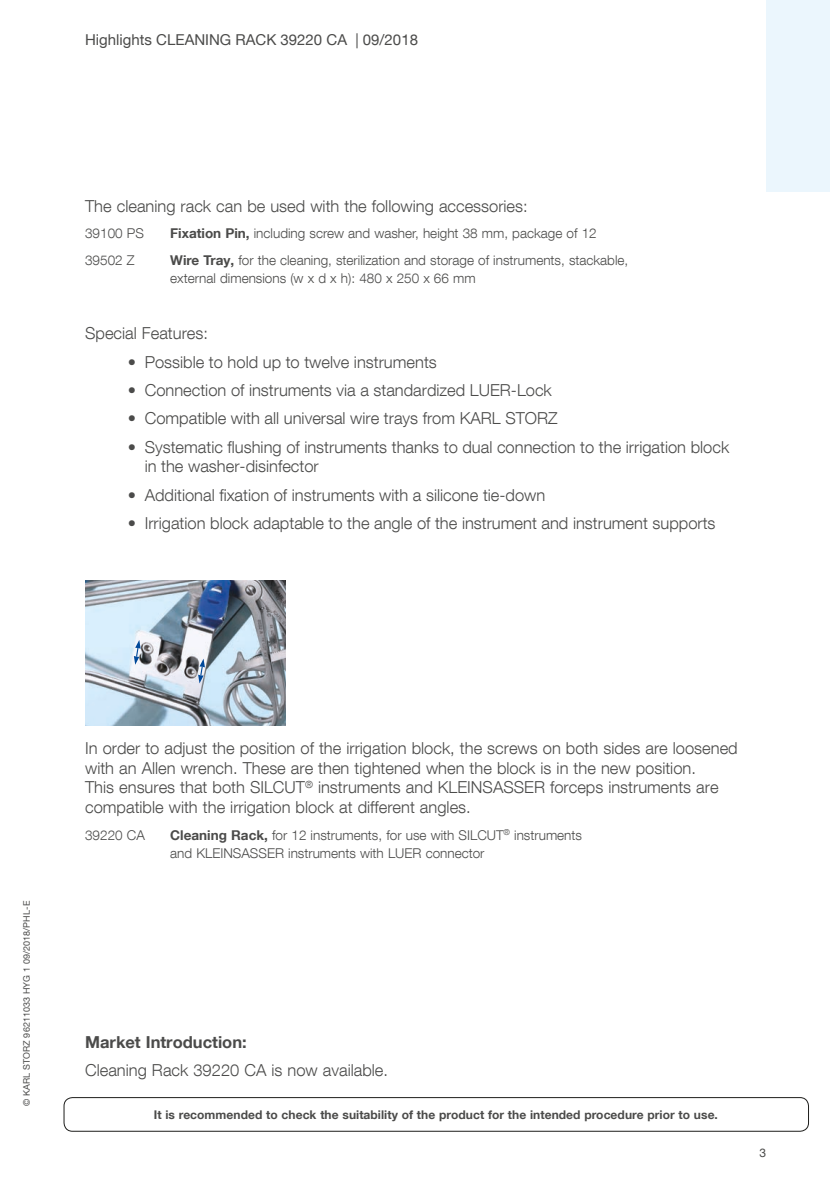
<style>
.page{position:relative;width:830px;height:1191px;background:#fff}
.page>*{position:absolute;margin:0;border:0;box-sizing:border-box;transform-origin:0 0}
.t1{font:300 16.5px/19.8px "KS Helvetica Neue";color:#4b4b4a}
.t2{font:700 16.5px "KS Helvetica Neue";color:#4b4b4a}
.t3{font:15px "KS Helvetica Neue";color:#4b4b4a}
.t4{font:300 13.5px/18px "KS Helvetica Neue";color:#4b4b4a}
.t5{font:700 12px "KS Helvetica Neue";letter-spacing:.005em;color:#4b4b4a}
.t6{font:12px "KS Helvetica Neue";color:#4b4b4a}
.t7{font:9px "KS Helvetica Neue";letter-spacing:.01em;color:#4b4b4a}
.s1{font-weight:700}
</style>
<div class="page">
<div style="left:765px;top:0;width:64px;height:191px;background:#ebf6fd"></div>
<img style="left:85px;top:580px;width:200px;height:145px">
<svg style="left:134px;top:640px;width:7px;height:24px"></svg>
<svg style="left:198px;top:658px;width:7px;height:25px"></svg>
<div style="left:64px;top:1097px;width:744px;height:34px;border:1px solid #1d1d1b;border-radius:9px"></div>
<p class="t3" style="left:85px;top:30px;width:161px">HIGHLIGHTS CLEANING RAC</p>
<p class="t3" style="left:266px;top:30px;width:153px">K 39220 CA | 09/2018</p>
<p class="t1" style="left:85px;top:196px;width:444px">The cleaning rack can be used with the following accessories:</p>
<p class="t4" style="left:85px;top:224px;width:60px">39100 PS</p>
<p class="t4" style="left:170px;top:224px;width:428px"><span class="s1">Fixation Pin,</span> including screw and washer, height 38 mm, package of 12</p>
<p class="t4" style="left:85px;top:251px;width:51px">39502 Z</p>
<p class="t4" style="left:170px;top:251px;width:459px"><span class="s1">Wire Tray,</span> for the cleaning, sterilization and storage of instruments, stackable, external dimensions (w x d x h): 480 x 250 x 66 mm</p>
<p class="t1" style="left:85px;top:323px;width:124px">Special Features:</p>
<p class="t1" style="left:128px;top:351px;width:310px">• Possible to hold up to twelve instruments</p>
<p class="t1" style="left:128px;top:380px;width:425px">• Connection of instruments via a standardized LU ER-Lock</p>
<p class="t1" style="left:128px;top:408px;width:431px">• Compatible with all universal wire trays from KARL STORZ</p>
<p class="t1" style="left:145px;top:436px;width:585px;text-indent:-17px">• Systematic flushing of instruments thanks to dual connection to the irrigation block in the washer-disinfector</p>
<p class="t1" style="left:128px;top:484px;width:419px">• Additional fixation of instruments with a silicone tie-down</p>
<p class="t1" style="left:128px;top:513px;width:589px">• Irrigation block adaptable to the angle of the instrument and instrument supports</p>
<p class="t7" style="left:21px;top:1106px;width:205px;rotate:-90deg">© KARL STORZ 96211033 HYG 1 09/2018/PHL-E</p>
<p class="t1" style="left:85px;top:737px;width:653px">In order to adjust the position of the irrigation block, the screws on both sides are loosened with an Allen wrench. These are then tightened when the block is in the new position.<br>This ensures that both SILCUT<sup>®</sup> instruments and KLEINSASSER forceps instruments are compatible with the irrigation block at different angles.</p>
<p class="t4" style="left:85px;top:825px;width:61px">39220 CA</p>
<p class="t4" style="left:170px;top:825px;width:413px"><span class="s1">Cleaning Rack,</span> for 12 instruments, for use with SILCUT<sup>®</sup> instruments and KLEINSASSER instruments with LU ER connector</p>
<p class="t2" style="left:85px;top:1031px;width:163px">Market Introduction:</p>
<p class="t1" style="left:85px;top:1060px;width:304px">Cleaning Rack 39220 CA is now available.</p>
<p class="t5" style="left:154px;top:1106px;width:565px">It is recommended to check the suitability of the product for the intended procedure prior to use.</p>
<p class="t6" style="left:759px;top:1145px;width:8px">3</p>
</div>
